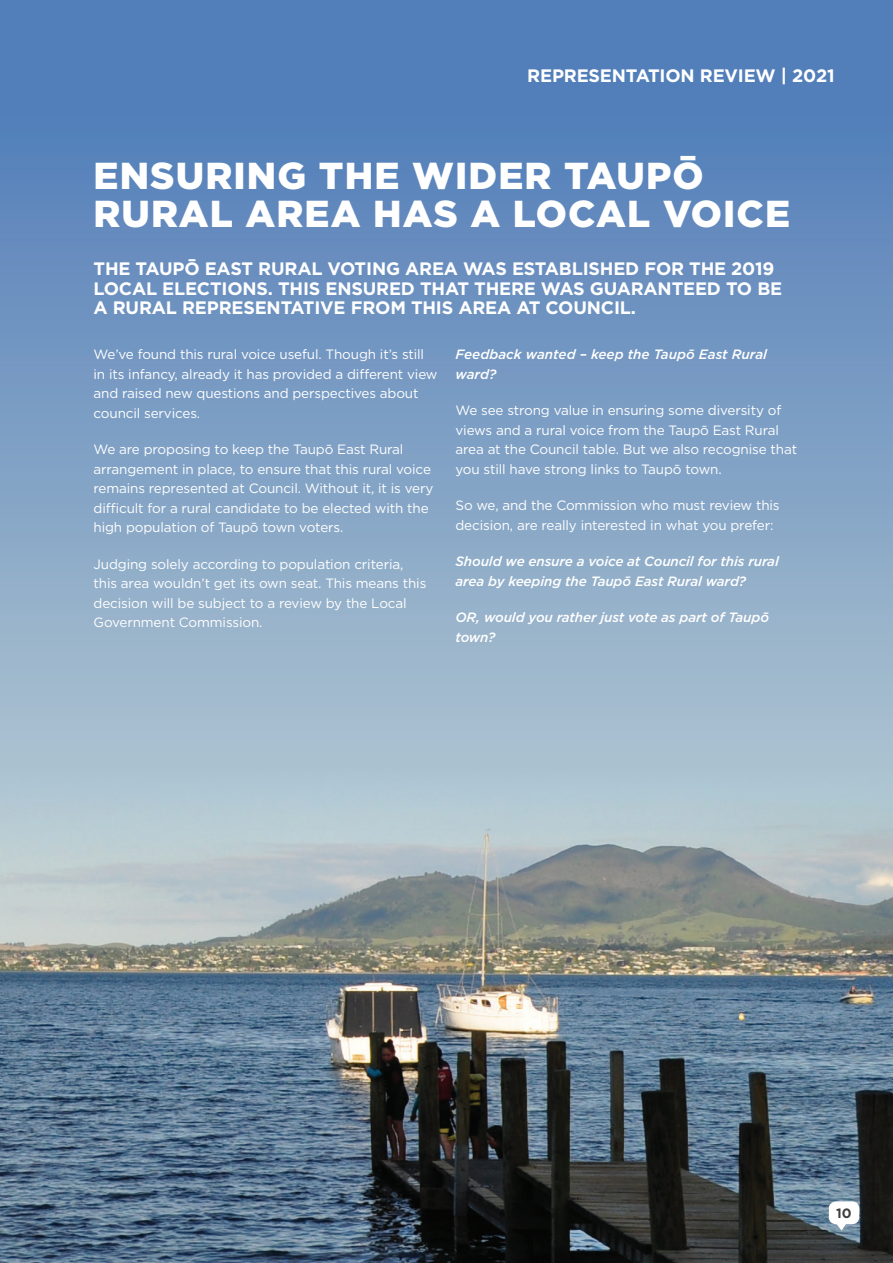
<style>
.page{position:relative;width:893px;height:1263px;background:#fff}
.page>*{position:absolute;margin:0;border:0;box-sizing:border-box;transform-origin:0 0}
.t1{font:900 37.5px/37.5px "Gotham";letter-spacing:.03em;color:#fff}
.t2{font:700 18px/19.5px "Gotham";letter-spacing:-.01em;color:#fff}
.t3{font:13.5px/19.5px "Gotham";letter-spacing:-.01em;color:#fff}
.t4{font:italic 500 13.5px/19.5px "Gotham";letter-spacing:-.01em;color:#fff}
.t5{font:700 13.5px "Gotham";color:#3e3e3f}
</style>
<div class="page">
<img style="left:0;top:836px;width:893px;height:427px">
<div style="left:0;top:0;width:893px;height:836px;background:linear-gradient(to bottom,#4675b7,#b4c8d2)"></div>
<svg style="left:829px;top:1201px;width:30px;height:29px"></svg>
<h2 class="t2" style="left:527px;top:66px;width:309px">REPRESENTATION REVIEW | 2021</h2>
<h1 class="t1" style="left:94px;top:157px;width:698px">ENSURING THE WIDER TAUPŌ<br>RURAL AREA HAS A LOCAL VOICE</h1>
<h2 class="t2" style="left:94px;top:259px;width:690px">THE TAUPŌ EAST RURAL VOTING AREA WAS ESTABLISHED FOR THE 2019<br>LOCAL ELECTIONS. THIS ENSURED THAT THERE WAS GUARANTEED TO BE<br>A RURAL REPRESENTATIVE FROM THIS AREA AT COUNCIL.</h2>
<p class="t3" style="left:94px;top:344px;width:345px">We’ve found this rural voice useful. Though it’s still in its infancy, already it has provided a different view and raised new questions and perspectives about council services.</p>
<p class="t3" style="left:94px;top:439px;width:341px">We are proposing to keep the Taupō East Rural arrangement in place, to ensure that this rural voice remains represented at Council. Without it, it is very difficult for a rural candidate to be elected with the high population of Taupō town voters.</p>
<p class="t3" style="left:94px;top:554px;width:334px">Judging solely according to population criteria, this area wouldn’t get its own seat. This means this decision will be subject to a review by the Local Government Commission.</p>
<p class="t4" style="left:455px;top:344px;width:313px">Feedback wanted – keep the Taupō East Rural ward?</p>
<p class="t3" style="left:455px;top:400px;width:343px">We see strong value in ensuring some diversity of views and a rural voice from the Taupō East Rural area at the Council table. But we also recognise that you still have strong links to Taupō town.</p>
<p class="t3" style="left:455px;top:495px;width:326px">So we, and the Commission who must review this decision, are really interested in what you prefer:</p>
<p class="t4" style="left:455px;top:551px;width:325px">Should we ensure a voice at Council for this rural area by keeping the Taupō East Rural ward?</p>
<p class="t4" style="left:455px;top:607px;width:315px">OR, would you rather just vote as part of Taupō town?</p>
<p class="t5" style="left:836px;top:1204px;width:17px">10</p>
</div>
